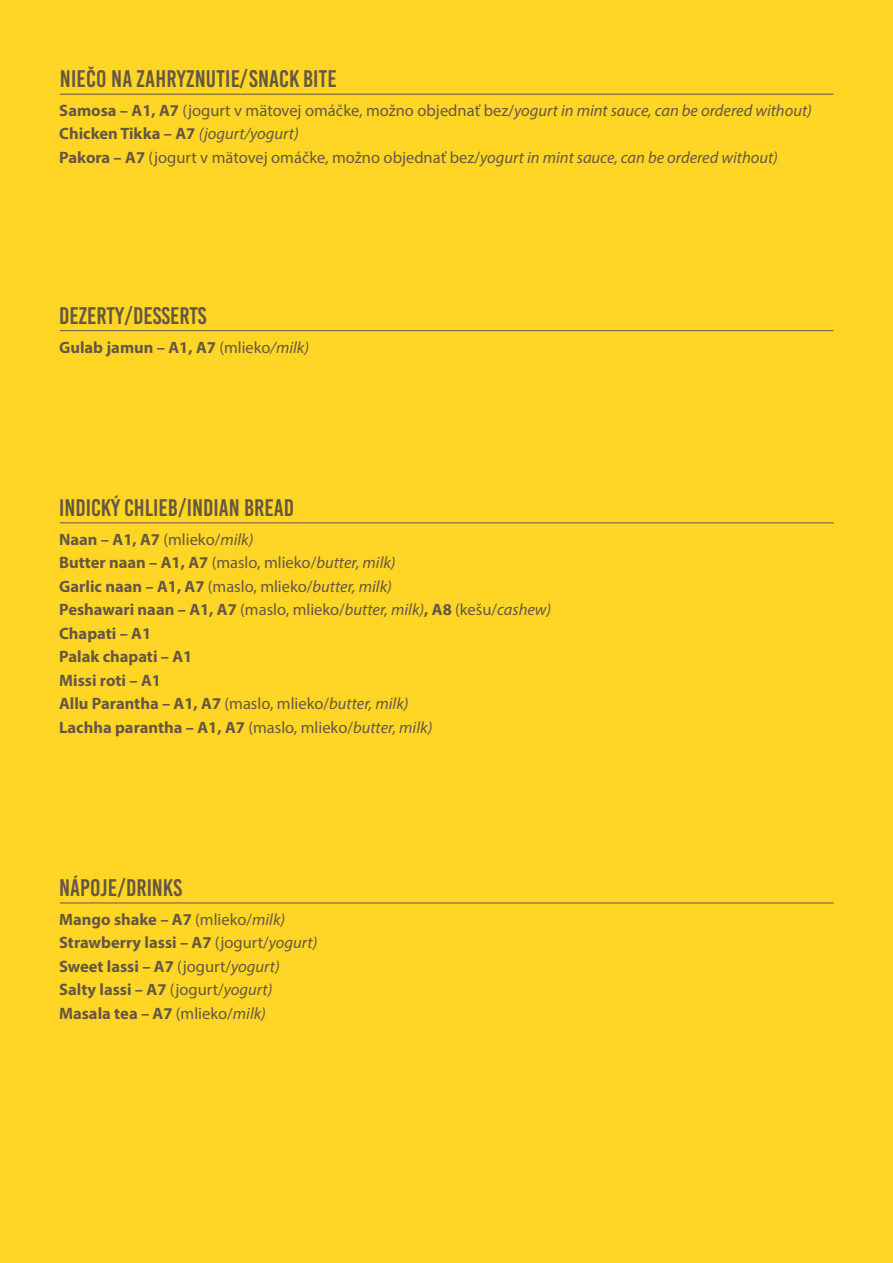
<style>
.page{position:relative;width:893px;height:1263px;background:#ffd626}
.page>*{position:absolute;margin:0;border:0;box-sizing:border-box;transform-origin:0 0}
.t1{font:24px "Bebas Kai";color:#655742}
.t2{font:700 16.5px/23.5px "Myriad Pro";color:#655742}
.t3{font:italic 16.5px/23.5px "Myriad Pro";color:#655742}
.s1{font-weight:700;font-style:normal}
.s2{font-style:normal}
.s3{font-weight:400}
.s4{font-weight:400;font-style:italic}
</style>
<div class="page">
<hr style="left:60px;top:330px;width:774px;height:1px;background:#655742">
<hr style="left:60px;top:522px;width:774px;height:1px;background:#655742">
<hr style="left:60px;top:902px;width:774px;height:1px;background:#655742">
<hr style="left:60px;top:94px;width:774px;height:1px;background:#655742">
<h1 class="t1" style="left:60px;top:69px;width:279px">NIEČO NA ZAHRYZNUTIE/SNACK BITE</h1>
<p class="t3" style="left:59px;top:100px;width:754px"><span class="s1">Samosa – A1, A7</span> <span class="s2">(jogurt v mätovej omáčke, možno objednať bez/</span>yogurt in mint sauce, can be ordered without)<br><span class="s1">Chicken Tikka – A7</span> (jogurt/yogurt)<br><span class="s1">Pakora – A7</span> <span class="s2">(jogurt v mätovej omáčke, možno objednať bez/</span>yogurt in mint sauce, can be ordered without)</p>
<h1 class="t1" style="left:59px;top:306px;width:149px">DEZERTY/DESSERTS</h1>
<p class="t2" style="left:59px;top:337px;width:251px">Gulab jamun – A1, A7 <span class="s3">(mlieko</span><span class="s4">/milk)</span></p>
<h1 class="t1" style="left:59px;top:498px;width:236px">INDICKÝ CHLiEB/INDIAN BREAD</h1>
<p class="t2" style="left:59px;top:529px;width:494px">Naan – A1, A7 <span class="s3">(mlieko/</span><span class="s4">milk)<br></span>Butter naan – A1, A7 <span class="s3">(maslo, mlieko/</span><span class="s4">butter, milk)<br></span>Garlic naan – A1, A7 <span class="s3">(maslo, mlieko/</span><span class="s4">butter, milk)<br></span>Peshawari naan – A1, A7 <span class="s3">(maslo, mlieko/</span><span class="s4">butter, milk)</span>, A8 <span class="s3">(kešu/</span><span class="s4">cashew)<br></span>Chapati – A1<br>Palak chapati – A1<br>Missi roti – A1<br>Allu Parantha – A1, A7 <span class="s3">(maslo, mlieko/</span><span class="s4">butter, milk)<br></span>Lachha parantha – A1, A7 <span class="s3">(maslo, mlieko/</span><span class="s4">butter, milk)</span></p>
<h1 class="t1" style="left:59px;top:878px;width:124px">NÁPOJE/DRINKs</h1>
<p class="t2" style="left:59px;top:909px;width:260px">Mango shake – A7 <span class="s3">(mlieko/</span><span class="s4">milk)<br></span>Strawberry lassi – A7 <span class="s3">(jogurt/</span><span class="s4">yogurt)<br></span>Sweet lassi – A7 <span class="s3">(jogurt/</span><span class="s4">yogurt)<br></span>Salty lassi – A7 <span class="s3">(jogurt/</span><span class="s4">yogurt)<br></span>Masala tea – A7 <span class="s3">(mlieko/</span><span class="s4">milk)</span></p>
</div>
